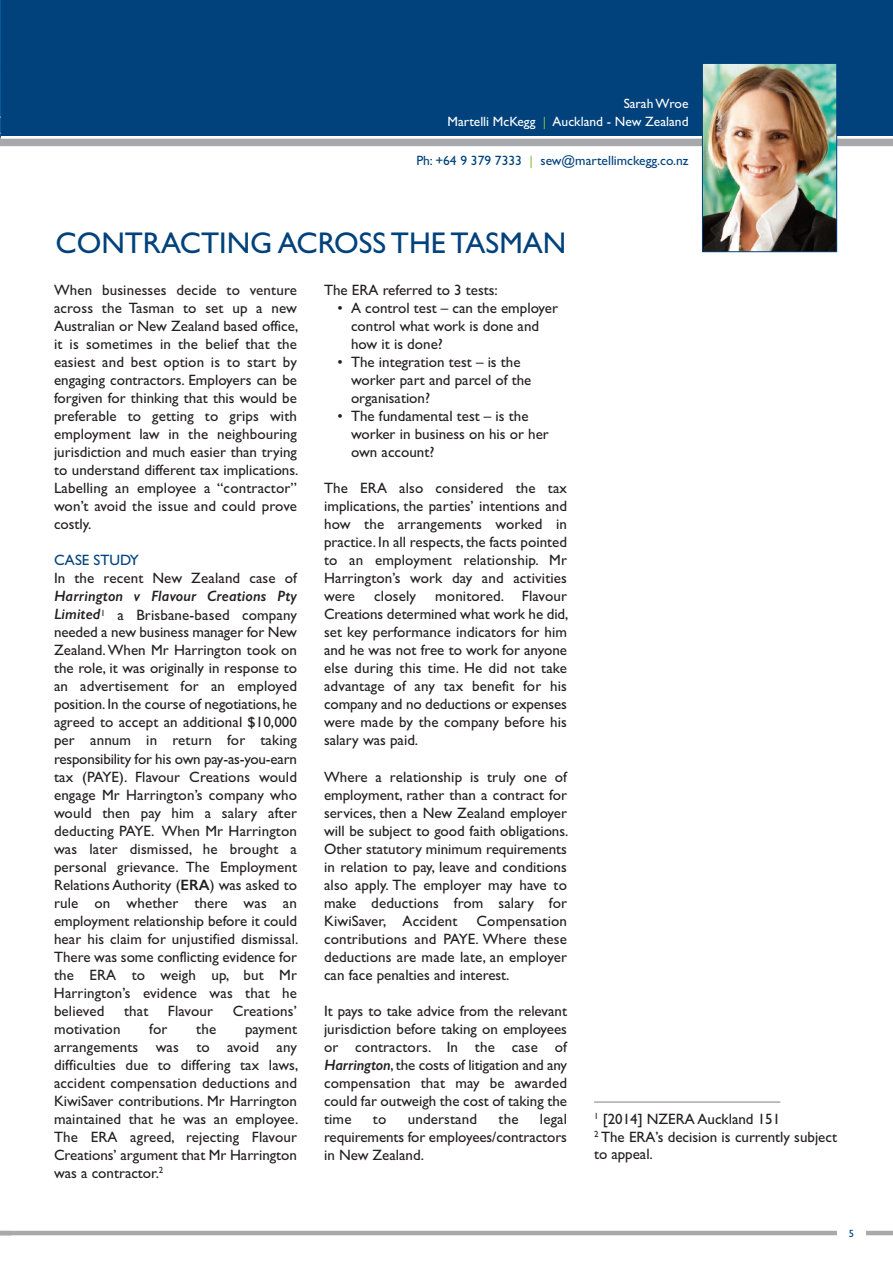
<style>
.page{position:relative;width:893px;height:1263px;background:#fff}
.page>*{position:absolute;margin:0;border:0;box-sizing:border-box;transform-origin:0 0}
.t1{font:30px "Gill Sans";color:#01427c}
.t2{font:15px/18px "Gill Sans";color:#231f20;text-align:justify}
.t3{font:13.5px/18px "Gill Sans";color:#fff;text-align:right}
.t4{font:13.5px "Gill Sans";color:#01427c}
.t5{font:10.5px "Gill Sans";color:#01427c}
.s1{color:#81c340}
.s2{color:#01427c}
.s3{font-weight:600;font-style:italic}
.s4{font-weight:600}
</style>
<div class="page">
<div style="left:0;top:0;width:893px;height:136px;background:#01427c"></div>
<hr style="left:594px;top:1101px;width:186px;height:2px;background:#a8a9ad">
<img style="left:0;top:0;width:1px;height:147px">
<div style="left:0;top:139px;width:893px;height:7px;background:#a8a9ad"></div>
<img style="left:704px;top:65px;width:131px;height:185px">
<div style="left:702px;top:63px;width:135px;height:189px;border:1px solid #01427c"></div>
<hr style="left:0;top:1231px;width:893px;height:4px;background:#a8a9ad">
<div style="left:837px;top:1222px;width:29px;height:25px;background:#fff"></div>
<p class="t3" style="left:447px;top:94px;width:243px">SarahWroe<br>Martelli McKegg <span class="s1">|</span> Auckland - New Zealand</p>
<p class="t4" style="left:416px;top:153px;width:274px">Ph: +64 9 379 7333 <span class="s1">|</span> sew@martellimckegg.co.nz</p>
<p class="t1" style="left:55px;top:225px;width:512px">CONTRACTING ACROSS THE TASMAN</p>
<p class="t2" style="left:54px;top:281px;width:246px">When businesses decide to venture across the Tasman to set up a new Australian or New Zealand based office, it is sometimes in the belief that the easiest and best option is to start by engaging contractors. Employers can be forgiven for thinking that this would be preferable to getting to grips with employment law in the neighbouring jurisdiction and much easier than trying to understand different tax implications.<br>Labelling an employee a “contractor” won’t avoid the issue and could prove costly.</p>
<p class="t2" style="left:54px;top:551px;width:246px;text-align:left"><span class="s2">CASE STUDY<br></span>In the recent New Zealand case of <span class="s3">Harrington v Flavour Creations Pty Limited</span><sup>1</sup> a Brisbane-based company needed a new business manager for New Zealand.When Mr Harrington took on the role, it was originally in response to an advertisement for an employed position. In the course of negotiations, he agreed to accept an additional $10,000 per annum in return for taking responsibility for his own pay-as-you-earn tax (PAYE). Flavour Creations would engage Mr Harrington’s company who would then pay him a salary after deducting PAYE. When Mr Harrington was later dismissed, he brought a personal grievance. The Employment Relations Authority (<span class="s4">ERA</span>) was asked to rule on whether there was an employment relationship before it could hear his claim for unjustified dismissal.<br>There was some conflicting evidence for the ERA to weigh up, but Mr Harrington’s evidence was that he believed</p>
<p class="t2" style="left:124px;top:1001px;width:26px">that</p>
<p class="t2" style="left:168px;top:1001px;width:47px">Flavour</p>
<p class="t2" style="left:233px;top:1001px;width:66px">Creations’</p>
<p class="t2" style="left:54px;top:1019px;width:68px">motivation</p>
<p class="t2" style="left:149px;top:1019px;width:20px">for</p>
<p class="t2" style="left:196px;top:1019px;width:21px">the</p>
<p class="t2" style="left:54px;top:1019px;width:246px;text-indent:191px">payment arrangements was to avoid any difficulties due to differing tax laws, accident compensation deductions and KiwiSaver contributions. Mr Harrington maintained that he was an employee.<br>The ERA agreed, rejecting Flavour Creations’ argument that Mr Harrington was a contractor.<sup>2</sup></p>
<p class="t2" style="left:324px;top:281px;width:175px">The ERA referred to 3 tests:</p>
<p class="t2" style="left:351px;top:299px;width:208px;text-align:left;text-indent:-13px">• A control test – can the employer control what work is done and how it is done?</p>
<p class="t2" style="left:351px;top:353px;width:182px;text-align:left;text-indent:-14px">• The integration test – is the worker part and parcel of the organisation?</p>
<p class="t2" style="left:351px;top:407px;width:199px;text-align:left;text-indent:-14px">• The fundamental test – is the worker in business on his or her own account?</p>
<p class="t2" style="left:324px;top:479px;width:245px">The ERA also considered the tax implications, the parties’ intentions and how the arrangements worked in practice. In all respects,the facts pointed to an employment relationship. Mr Harrington’s work day and activities were</p>
<p class="t2" style="left:324px;top:587px;width:246px;text-indent:111px">monitored. Flavour Creations determined what work he did, set key performance indicators for him and he was not free to work for anyone else during this time. He did not take advantage of any tax benefit for his company and no deductions or expenses were made by the company before his salary was paid.</p>
<p class="t2" style="left:324px;top:767px;width:246px">Where a relationship is truly one of employment, rather than a contract for services, then a New Zealand employer will be subject to good faith obligations.<br>Other statutory minimum requirements in relation to pay, leave and conditions also apply. The employer may have to make deductions from salary for KiwiSaver, Accident</p>
<p class="t2" style="left:374px;top:587px;width:43px">closely</p>
<p class="t2" style="left:324px;top:911px;width:245px;text-indent:152px">Compensation contributions and PAYE. Where these deductions are made late, an employer can face penalties and interest.</p>
<p class="t2" style="left:324px;top:1001px;width:245px">It pays to take advice from the relevant jurisdiction before taking on employees or contractors. In the case of <span class="s3">Harrington</span>,the costs of litigation and any compensation that may be awarded could far outweigh the cost of taking the time</p>
<p class="t2" style="left:324px;top:1109px;width:245px;text-indent:216px">legal requirements for employees/contractors in New Zealand.</p>
<p class="t2" style="left:594px;top:1109px;width:245px;text-align:left"><sup>1</sup> [2014] NZERA Auckland 151<br><sup>2</sup> The ERA’s decision is currently subject to appeal.</p>
<p class="t2" style="left:373px;top:1109px;width:15px">to</p>
<p class="t2" style="left:408px;top:1109px;width:71px">understand</p>
<p class="t2" style="left:498px;top:1109px;width:21px">the</p>
<p class="t5" style="left:849px;top:1227px;width:7px">5</p>
</div>
